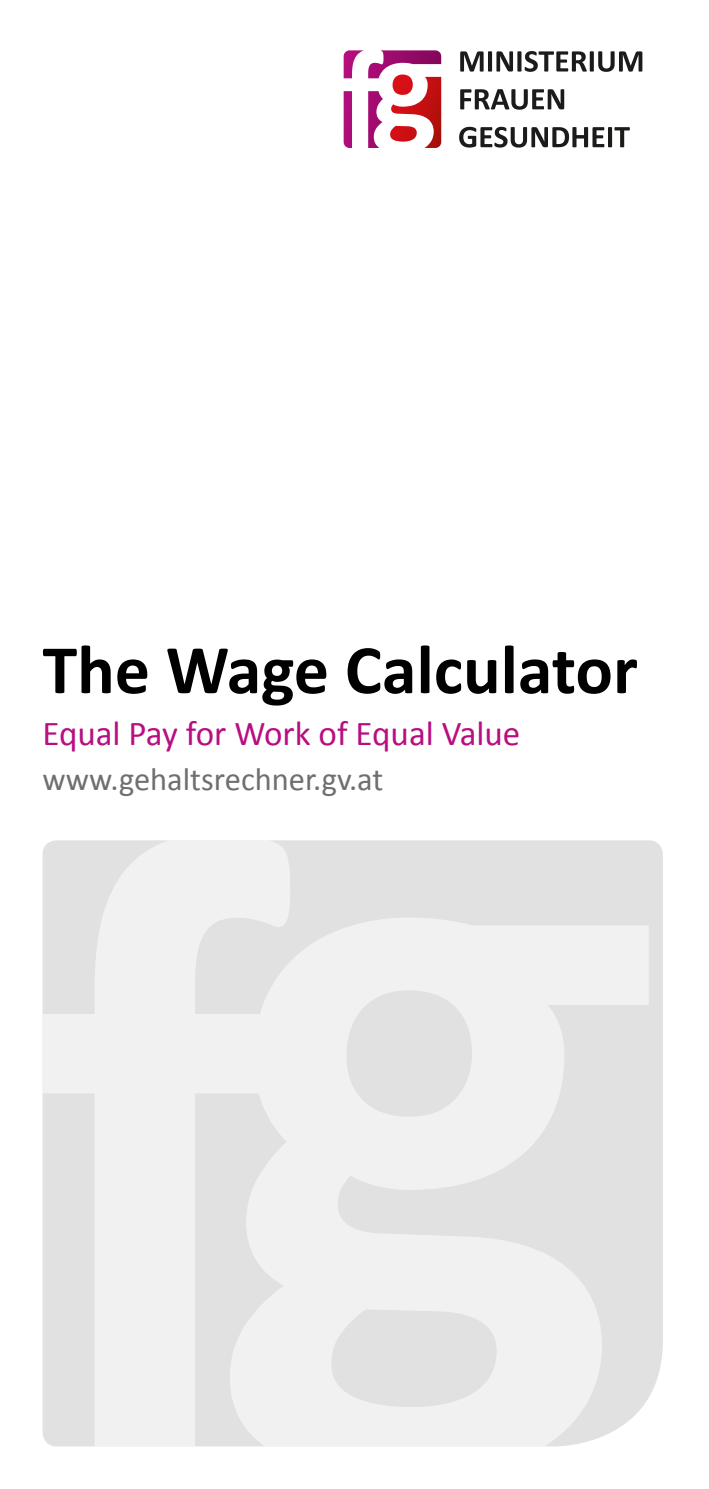
<style>
.page{position:relative;width:709px;height:1489px;background:#fff}
.page>*{position:absolute;margin:0;border:0;box-sizing:border-box;transform-origin:0 0}
.H1_Cover{font:700 70px "Calibri";color:#000}
.P_Lead_Cover{font:35px "Calibri";color:#b80e80}
.t1{font:32.5px "Calibri";color:#706f6f}
</style>
<div class="page">
<div style="left:648px;top:840px;width:15px;height:558px;background:#e1e1e1"></div>
<div style="left:342px;top:48px;width:101px;height:102px;background:linear-gradient(to right,#fff,#fff);border-radius:8px"></div>
<svg style="left:343px;top:50px;width:98px;height:98px"></svg>
<svg style="left:460px;top:51px;width:182px;height:21px"></svg>
<svg style="left:460px;top:89px;width:104px;height:21px"></svg>
<svg style="left:459px;top:127px;width:171px;height:21px"></svg>
<svg style="left:43px;top:840px;width:605px;height:606px;fill:#f1f1f1"></svg>
<p class="H1_Cover" style="left:43px;top:625px;width:597px">The Wage Calculator</p>
<p class="P_Lead_Cover" style="left:43px;top:711px;width:479px">Equal Pay for Work of Equal Value</p>
<h2 class="t1" style="left:43px;top:758px;width:342px">www.gehaltsrechner.gv.at</h2>
</div>
